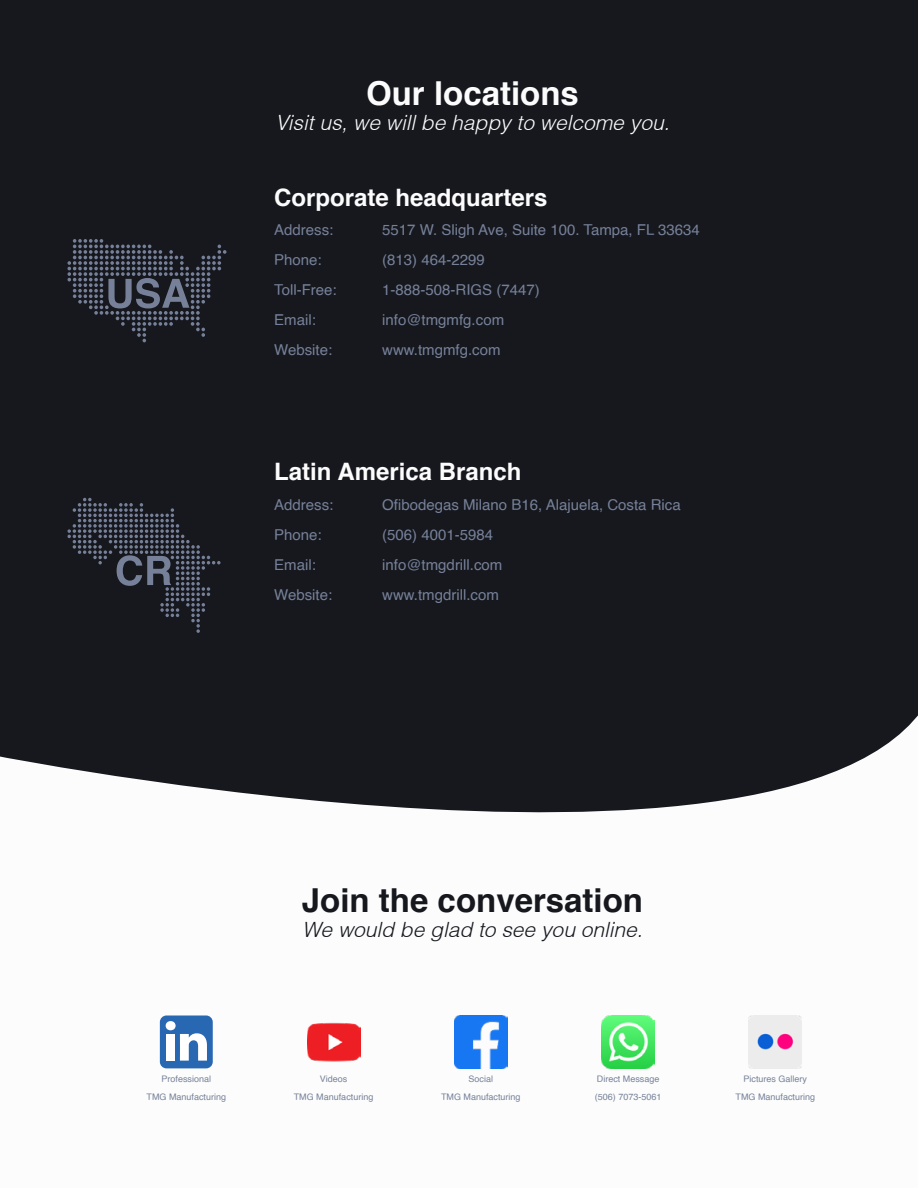
<style>
.page{position:relative;width:918px;height:1188px;background:#16181e}
.page>*{position:absolute;margin:0;border:0;box-sizing:border-box;transform-origin:0 0}
.t1{font:700 33px "Helvetica";color:#16181e}
.t2{font:700 33px "Helvetica";color:#fcfcfc}
.t3{font:700 24px "Helvetica";color:#fcfcfc}
.t4{font:italic 300 21px "Helvetica";color:#fcfcfc}
.t5{font:italic 300 21px "Helvetica";color:#16181e}
.t6{font:15px "Helvetica";color:#768199}
.t7{font:9px/18px "Helvetica";color:#768199;text-align:center}
</style>
<div class="page">
<svg style="left:68px;top:239px;width:159px;height:103px"></svg>
<svg style="left:68px;top:498px;width:153px;height:135px"></svg>
<svg style="left:0;top:715px;width:918px;height:473px;fill:#fcfcfc"></svg>
<div style="left:160px;top:1015px;width:53px;height:53px;background:#2867b2;border-radius:7px"></div>
<div style="left:166px;top:1034px;width:9px;height:27px;background:#fff"></div>
<div style="left:166px;top:1021px;width:10px;height:9px;background:#fff;border-radius:50%"></div>
<svg style="left:180px;top:1033px;width:27px;height:28px"></svg>
<img style="left:307px;top:1016px;width:53px;height:52px">
<img style="left:454px;top:1016px;width:53px;height:52px">
<img style="left:602px;top:1016px;width:53px;height:52px">
<img style="left:749px;top:1016px;width:53px;height:52px">
<h1 class="t2" style="left:366px;top:66px;width:214px">Our locations</h1>
<h3 class="t4" style="left:275px;top:109px;width:396px">Visit us, we will be happy to welcome you.</h3>
<h2 class="t3" style="left:274px;top:178px;width:275px">Corporate headquarters</h2>
<p class="t6" style="left:274px;top:218px;width:61px">Address:</p>
<p class="t6" style="left:382px;top:218px;width:319px">5517 W. Sligh Ave, Suite 100. Tampa, FL 33634</p>
<p class="t6" style="left:274px;top:248px;width:49px">Phone:</p>
<p class="t6" style="left:382px;top:248px;width:104px">(813) 464-2299</p>
<p class="t6" style="left:274px;top:278px;width:64px">Toll-Free:</p>
<p class="t6" style="left:382px;top:278px;width:159px">1-888-508-RIGS (7447)</p>
<p class="t6" style="left:274px;top:308px;width:43px">Email:</p>
<p class="t6" style="left:382px;top:308px;width:123px">info@tmgmfg.com</p>
<p class="t6" style="left:274px;top:338px;width:60px">Website:</p>
<p class="t6" style="left:382px;top:338px;width:120px">www.tmgmfg.com</p>
<h2 class="t3" style="left:274px;top:452px;width:249px">Latin America Branch</h2>
<p class="t6" style="left:274px;top:493px;width:61px">Address:</p>
<p class="t6" style="left:382px;top:493px;width:300px">Ofibodegas Milano B16, Alajuela, Costa Rica</p>
<p class="t6" style="left:274px;top:523px;width:49px">Phone:</p>
<p class="t6" style="left:382px;top:523px;width:112px">(506) 4001-5984</p>
<p class="t6" style="left:274px;top:553px;width:43px">Email:</p>
<p class="t6" style="left:382px;top:553px;width:122px">info@tmgdrill.com</p>
<p class="t6" style="left:274px;top:583px;width:60px">Website:</p>
<p class="t6" style="left:382px;top:583px;width:118px">www.tmgdrill.com</p>
<h1 class="t1" style="left:302px;top:873px;width:343px">Join the conversation</h1>
<h3 class="t5" style="left:302px;top:916px;width:342px">We would be glad to see you online.</h3>
<p class="t7" style="left:147px;top:1070px;width:81px">Professional<br>TMG Manufacturing</p>
<p class="t7" style="left:294px;top:1070px;width:81px">Videos<br>TMG Manufacturing</p>
<p class="t7" style="left:441px;top:1070px;width:81px">Social<br>TMG Manufacturing</p>
<p class="t7" style="left:595px;top:1070px;width:68px;text-align:left">Direct Message (506) 7073-5061</p>
<p class="t7" style="left:736px;top:1070px;width:81px">Pictures Gallery<br>TMG Manufacturing</p>
</div>
